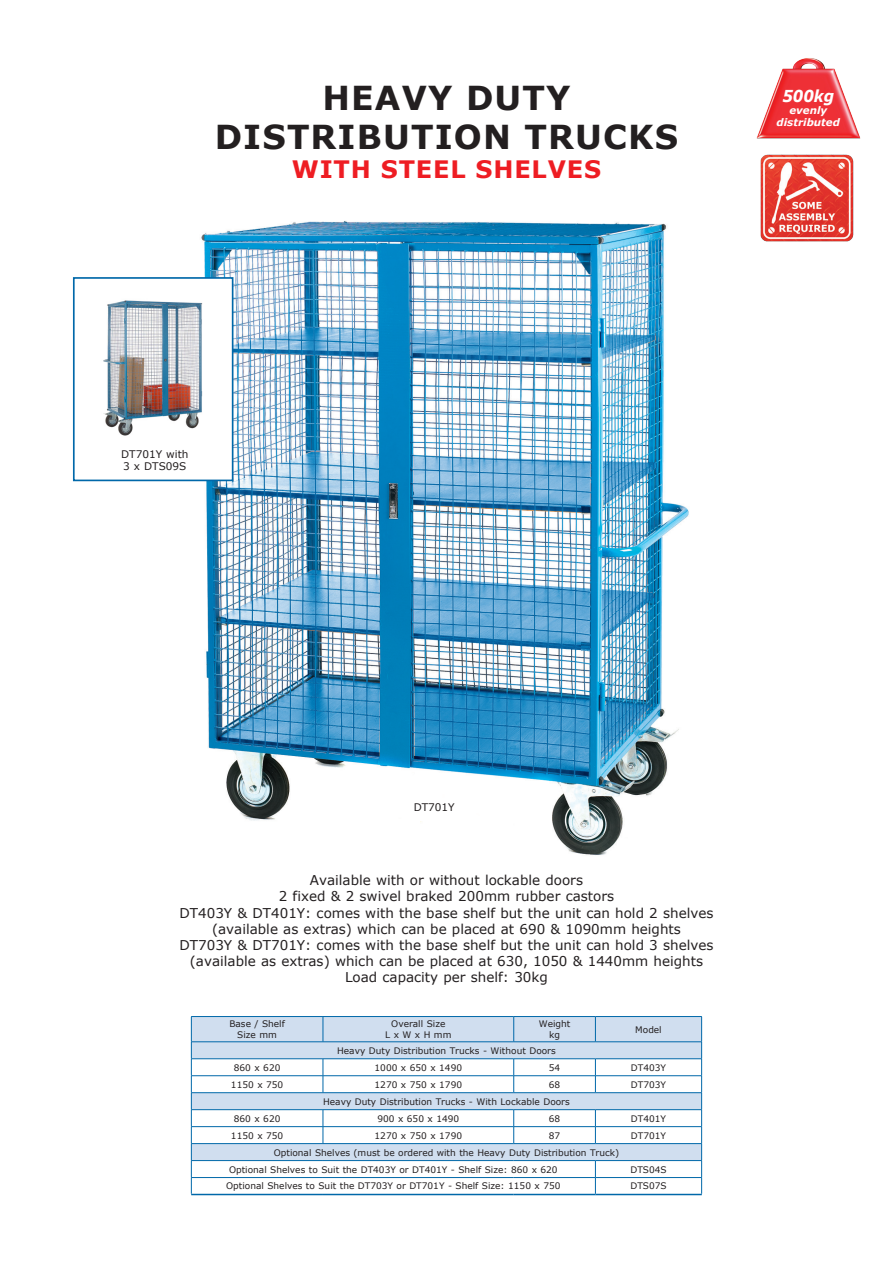
<style>
.page{position:relative;width:893px;height:1263px;background:#fff}
.page>*{position:absolute;margin:0;border:0;box-sizing:border-box;transform-origin:0 0}
.t1{font:700 33px "Verdana";letter-spacing:.035em;color:#231f20}
.t2{font:700 24px "Verdana";letter-spacing:.035em;color:#ee1d23}
.t3{font:italic 700 16.5px "Verdana";color:#fff;scale:.9 1}
.t4{font:13.5px/16.2px "Verdana";color:#231f20;text-align:center}
.t5{font:10.5px/12.6px "Verdana";color:#231f20}
.t6{font:italic 700 10.35px/12.3px "Verdana";color:#fff;text-align:center}
.t7{font:9px "Verdana";color:#231f20}
</style>
<div class="page">
<img style="left:195px;top:221px;width:494px;height:634px">
<div style="left:74px;top:278px;width:159px;height:202px;background:#fff"></div>
<img style="left:103px;top:300px;width:100px;height:136px">
<div style="left:73px;top:277px;width:160px;height:204px;border:2px solid #0068a9"></div>
<img style="left:760px;top:179px;width:94px;height:63px">
<img style="left:756px;top:58px;width:105px;height:121px">
<svg style="left:192px;top:1017px;width:509px;height:143px;fill:#d0deef"></svg>
<svg style="left:192px;top:1059px;width:403px;height:135px"></svg>
<hr style="left:191px;top:1016px;width:132px;height:1px;background:#0068a9">
<hr style="left:323px;top:1016px;width:191px;height:1px;background:#0068a9">
<svg style="left:323px;top:1017px;width:1px;height:24px"></svg>
<hr style="left:514px;top:1016px;width:81px;height:1px;background:#0068a9">
<svg style="left:513px;top:1017px;width:1px;height:24px"></svg>
<hr style="left:595px;top:1016px;width:107px;height:1px;background:#0068a9">
<svg style="left:595px;top:1017px;width:1px;height:24px"></svg>
<hr style="left:191px;top:1041px;width:132px;height:1px;background:#0068a9">
<hr style="left:323px;top:1041px;width:191px;height:1px;background:#0068a9">
<hr style="left:514px;top:1041px;width:81px;height:1px;background:#0068a9">
<hr style="left:595px;top:1041px;width:107px;height:1px;background:#0068a9">
<hr style="left:191px;top:1058px;width:132px;height:1px;background:#0068a9">
<hr style="left:323px;top:1058px;width:191px;height:1px;background:#0068a9">
<hr style="left:514px;top:1058px;width:81px;height:1px;background:#0068a9">
<hr style="left:595px;top:1058px;width:107px;height:1px;background:#0068a9">
<hr style="left:191px;top:1075px;width:132px;height:1px;background:#0068a9">
<hr style="left:323px;top:1075px;width:191px;height:1px;background:#0068a9">
<svg style="left:323px;top:1059px;width:1px;height:33px"></svg>
<hr style="left:514px;top:1075px;width:81px;height:1px;background:#0068a9">
<svg style="left:513px;top:1059px;width:1px;height:33px"></svg>
<hr style="left:595px;top:1075px;width:107px;height:1px;background:#0068a9">
<svg style="left:595px;top:1059px;width:1px;height:33px"></svg>
<hr style="left:191px;top:1092px;width:132px;height:1px;background:#0068a9">
<hr style="left:323px;top:1092px;width:191px;height:1px;background:#0068a9">
<hr style="left:514px;top:1092px;width:81px;height:1px;background:#0068a9">
<hr style="left:595px;top:1092px;width:107px;height:1px;background:#0068a9">
<hr style="left:191px;top:1109px;width:132px;height:1px;background:#0068a9">
<hr style="left:323px;top:1109px;width:191px;height:1px;background:#0068a9">
<hr style="left:514px;top:1109px;width:81px;height:1px;background:#0068a9">
<hr style="left:595px;top:1109px;width:107px;height:1px;background:#0068a9">
<hr style="left:191px;top:1126px;width:132px;height:1px;background:#0068a9">
<hr style="left:323px;top:1126px;width:191px;height:1px;background:#0068a9">
<svg style="left:323px;top:1110px;width:1px;height:33px"></svg>
<hr style="left:514px;top:1126px;width:81px;height:1px;background:#0068a9">
<svg style="left:513px;top:1110px;width:1px;height:33px"></svg>
<hr style="left:595px;top:1126px;width:107px;height:1px;background:#0068a9">
<svg style="left:595px;top:1110px;width:1px;height:33px"></svg>
<hr style="left:191px;top:1143px;width:132px;height:1px;background:#0068a9">
<hr style="left:323px;top:1143px;width:191px;height:1px;background:#0068a9">
<hr style="left:514px;top:1143px;width:81px;height:1px;background:#0068a9">
<hr style="left:595px;top:1143px;width:107px;height:1px;background:#0068a9">
<hr style="left:191px;top:1160px;width:132px;height:1px;background:#0068a9">
<hr style="left:323px;top:1160px;width:191px;height:1px;background:#0068a9">
<hr style="left:514px;top:1160px;width:81px;height:1px;background:#0068a9">
<hr style="left:595px;top:1160px;width:107px;height:1px;background:#0068a9">
<hr style="left:191px;top:1177px;width:132px;height:1px;background:#0068a9">
<svg style="left:191px;top:1017px;width:1px;height:177px"></svg>
<hr style="left:323px;top:1177px;width:191px;height:1px;background:#0068a9">
<hr style="left:514px;top:1177px;width:81px;height:1px;background:#0068a9">
<hr style="left:595px;top:1177px;width:107px;height:1px;background:#0068a9">
<svg style="left:595px;top:1161px;width:1px;height:33px"></svg>
<svg style="left:701px;top:1017px;width:1px;height:177px"></svg>
<hr style="left:191px;top:1194px;width:132px;height:1px;background:#0068a9">
<hr style="left:323px;top:1194px;width:191px;height:1px;background:#0068a9">
<hr style="left:514px;top:1194px;width:81px;height:1px;background:#0068a9">
<hr style="left:595px;top:1194px;width:107px;height:1px;background:#0068a9">
<p class="t1" style="left:322px;top:74px;width:249px">HEAVY DUTY</p>
<p class="t1" style="left:215px;top:114px;width:465px">DISTRIBUTION TRUCKS</p>
<p class="t2" style="left:292px;top:152px;width:311px">WITH STEEL SHELVES</p>
<p class="t3" style="left:782px;top:84px;width:59px">500kg</p>
<p class="t6" style="left:777px;top:104px;width:65px">evenly distributed</p>
<p class="t5" style="left:121px;top:447px;width:69px">DT701Y with<br>3 x DTS09S</p>
<p class="t5" style="left:414px;top:801px;width:43px">DT701Y</p>
<p class="t4" style="left:310px;top:872px;width:275px">Available with or without lockable doors</p>
<p class="t4" style="left:279px;top:888px;width:337px">2 fixed &amp; 2 swivel braked 200mm rubber castors</p>
<p class="t4" style="left:179px;top:904px;width:535px">DT403Y &amp; DT401Y: comes with the base shelf but the unit can hold 2 shelves (available as extras) which can be placed at 690 &amp; 1090mm heights</p>
<p class="t4" style="left:179px;top:937px;width:535px">DT703Y &amp; DT701Y: comes with the base shelf but the unit can hold 3 shelves (available as extras) which can be placed at 630, 1050 &amp; 1440mm heights</p>
<p class="t4" style="left:345px;top:969px;width:204px">Load capacity per shelf: 30kg</p>
<p class="t7" style="left:229px;top:1018px;width:57px">Base / Shelf</p>
<p class="t7" style="left:237px;top:1028px;width:41px">Size mm</p>
<p class="t7" style="left:391px;top:1018px;width:56px">Overall Size</p>
<p class="t7" style="left:385px;top:1028px;width:68px">L x W x H mm</p>
<p class="t7" style="left:539px;top:1018px;width:33px">Weight</p>
<p class="t7" style="left:549px;top:1028px;width:12px">kg</p>
<p class="t7" style="left:337px;top:1044px;width:220px">Heavy Duty Distribution Trucks - Without Doors</p>
<p class="t7" style="left:635px;top:1023px;width:28px">Model</p>
<p class="t7" style="left:234px;top:1061px;width:48px">860 x 620</p>
<p class="t7" style="left:375px;top:1061px;width:89px">1000 x 650 x 1490</p>
<p class="t7" style="left:549px;top:1061px;width:13px">54</p>
<p class="t7" style="left:631px;top:1061px;width:37px">DT403Y</p>
<p class="t7" style="left:231px;top:1078px;width:54px">1150 x 750</p>
<p class="t7" style="left:375px;top:1078px;width:89px">1270 x 750 x 1790</p>
<p class="t7" style="left:549px;top:1078px;width:13px">68</p>
<p class="t7" style="left:631px;top:1078px;width:37px">DT703Y</p>
<p class="t7" style="left:323px;top:1095px;width:248px">Heavy Duty Distribution Trucks - With Lockable Doors</p>
<p class="t7" style="left:234px;top:1112px;width:48px">860 x 620</p>
<p class="t7" style="left:377px;top:1112px;width:83px">900 x 650 x 1490</p>
<p class="t7" style="left:549px;top:1112px;width:13px">68</p>
<p class="t7" style="left:631px;top:1112px;width:37px">DT401Y</p>
<p class="t7" style="left:231px;top:1129px;width:54px">1150 x 750</p>
<p class="t7" style="left:375px;top:1129px;width:89px">1270 x 750 x 1790</p>
<p class="t7" style="left:549px;top:1129px;width:13px">87</p>
<p class="t7" style="left:631px;top:1129px;width:37px">DT701Y</p>
<p class="t7" style="left:274px;top:1146px;width:347px">Optional Shelves (must be ordered with the Heavy Duty Distribution Truck)</p>
<p class="t7" style="left:229px;top:1163px;width:330px">Optional Shelves to Suit the DT403Y or DT401Y - Shelf Size: 860 x 620</p>
<p class="t7" style="left:630px;top:1163px;width:38px">DTS04S</p>
<p class="t7" style="left:226px;top:1180px;width:336px">Optional Shelves to Suit the DT703Y or DT701Y - Shelf Size: 1150 x 750</p>
<p class="t7" style="left:630px;top:1180px;width:38px">DTS07S</p>
</div>
